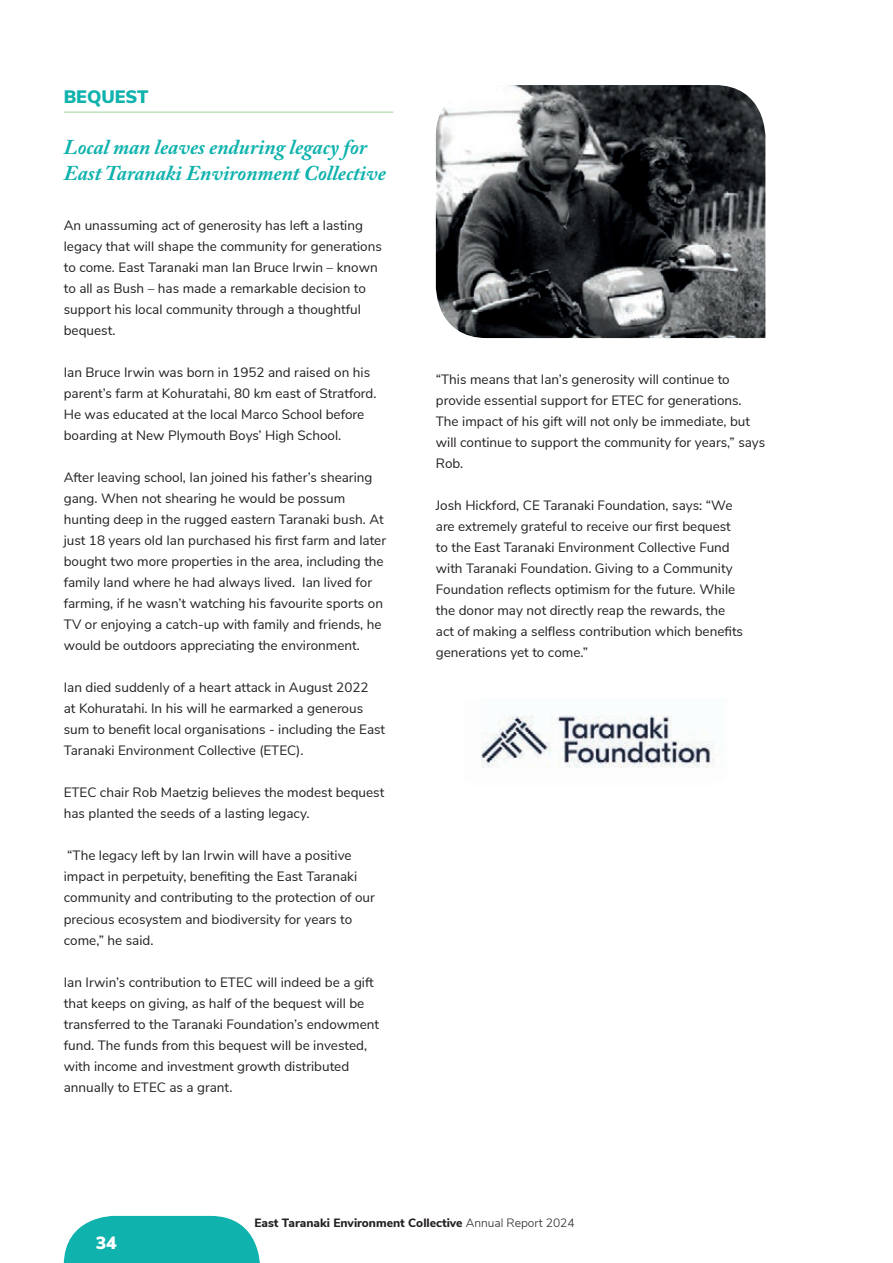
<style>
.page{position:relative;width:893px;height:1263px;background:#fff}
.page>*{position:absolute;margin:0;border:0;box-sizing:border-box;transform-origin:0 0}
.t1{font:italic 700 21px/25.5px "Adobe Caslon Pro";color:#0fb2ad}
.t2{font:900 18px "Nunito Sans";color:#0fb2ad}
.t3{font:900 17.7px "Nunito Sans";color:#fff}
.t4{font:13.5px/21px "Nunito Sans";color:#231f20}
.t5{font:800 12px "Nunito Sans";color:#231f20}
.s1{font-weight:300}
</style>
<div class="page">
<svg style="left:64px;top:1216px;width:196px;height:47px;background:#28bab5"></svg>
<hr style="left:64px;top:112px;width:329px;height:1px;background:#9cd091">
<img style="left:436px;top:85px;width:329px;height:253px">
<img style="left:481px;top:715px;width:234px;height:53px">
<h2 class="t2" style="left:64px;top:84px;width:86px">BEQUEST</h2>
<h1 class="t1" style="left:64px;top:134px;width:324px">Local man leaves enduring legacy for<br>East Taranaki Environment Collective</h1>
<p class="t4" style="left:64px;top:214px;width:320px">An unassuming act of generosity has left a lasting legacy that will shape the community for generations to come. East Taranaki man Ian Bruce Irwin – known to all as Bush – has made a remarkable decision to support his local community through a thoughtful bequest.</p>
<p class="t4" style="left:64px;top:361px;width:314px">Ian Bruce Irwin was born in 1952 and raised on his parent’s farm at Kohuratahi, 80 km east of Stratford.<br>He was educated at the local Marco School before boarding at New Plymouth Boys’ High School.</p>
<p class="t4" style="left:64px;top:466px;width:324px">After leaving school, Ian joined his father’s shearing gang. When not shearing he would be possum hunting deep in the rugged eastern Taranaki bush. At just 18 years old Ian purchased his first farm and later bought two more properties in the area, including the family land where he had always lived. Ian lived for farming, if he wasn’t watching his favourite sports on TV or enjoying a catch-up with family and friends, he would be outdoors appreciating the environment.</p>
<p class="t4" style="left:64px;top:676px;width:323px">Ian died suddenly of a heart attack in August 2022<br>at Kohuratahi. In his will he earmarked a generous sum to benefit local organisations - including the East Taranaki Environment Collective (ETEC).</p>
<p class="t4" style="left:64px;top:781px;width:322px">ETEC chair Rob Maetzig believes the modest bequest has planted the seeds of a lasting legacy.</p>
<p class="t4" style="left:64px;top:844px;width:313px">“The legacy left by Ian Irwin will have a positive impact in perpetuity, benefiting the East Taranaki community and contributing to the protection of our precious ecosystem and biodiversity for years to come,” he said.</p>
<p class="t4" style="left:64px;top:970px;width:317px">Ian Irwin’s contribution to ETEC will indeed be a gift that keeps on giving, as half of the bequest will be transferred to the Taranaki Foundation’s endowment fund. The funds from this bequest will be invested, with income and investment growth distributed annually to ETEC as a grant.</p>
<p class="t4" style="left:436px;top:368px;width:331px">“This means that Ian’s generosity will continue to provide essential support for ETEC for generations.<br>The impact of his gift will not only be immediate, but will continue to support the community for years,” says Rob.</p>
<p class="t4" style="left:436px;top:494px;width:309px">Josh Hickford, CE Taranaki Foundation, says: “We are extremely grateful to receive our first bequest to the East Taranaki Environment Collective Fund with Taranaki Foundation. Giving to a Community Foundation reflects optimism for the future. While the donor may not directly reap the rewards, the act of making a selfless contribution which benefits generations yet to come.”</p>
<h3 class="t3" style="left:96px;top:1229px;width:23px">34</h3>
<p class="t5" style="left:255px;top:1214px;width:322px">East Taranaki Environment Collective <span class="s1">Annual Report 2024</span></p>
</div>
